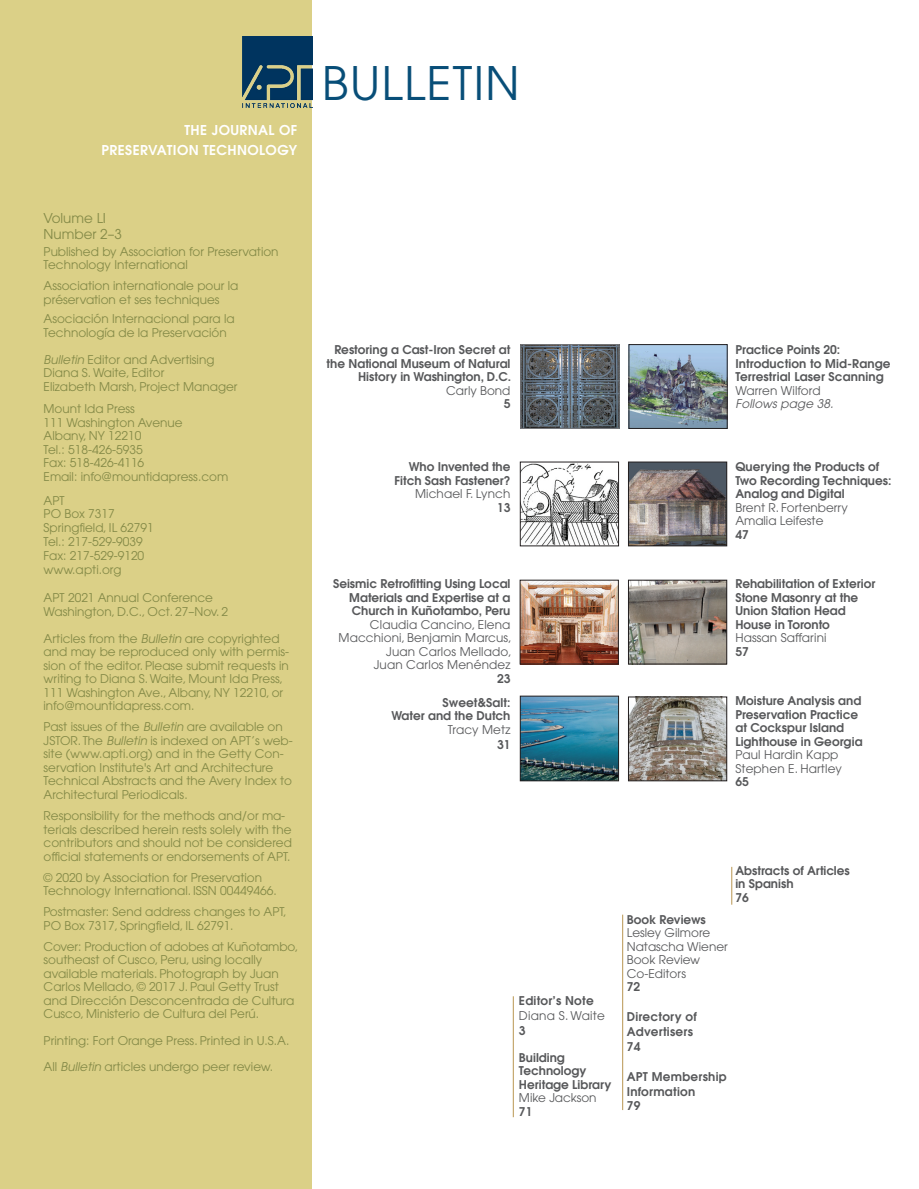
<style>
.page{position:relative;width:919px;height:1189px;background:#fff}
.page>*{position:absolute;margin:0;border:0;box-sizing:border-box;transform-origin:0 0}
.t1{font:45.9px "Avant Garde";letter-spacing:.03em;color:#084e78}
.t2{font:600 13.5px "Avant Garde";letter-spacing:.03em;color:#fff}
.t3{font:13.5px "Avant Garde";color:#838947}
.t4{font:12px/13.5px "Avant Garde";color:#838947}
.Body_Text_2{font:600 12px/13.5px "Avant Garde";color:#57585a}
.Body_Text_2-2{font:12px/13.5px "Avant Garde";letter-spacing:.01em;color:#57585a}
.Body_Text_2-3{font:600 12px/14.7px "Avant Garde";letter-spacing:.02em;color:#57585a}
.t5{font:italic 12px "Avant Garde";letter-spacing:.01em;color:#57585a}
.s1{font-style:italic}
.s2{font-weight:400}
.s3{font-weight:600}
</style>
<div class="page">
<div style="left:0;top:0;width:312px;height:1188px;background:#dbd087"></div>
<img style="left:242px;top:36px;width:70px;height:72px">
<img style="left:522px;top:697px;width:94px;height:81px">
<div style="left:520px;top:695px;width:98px;height:85px;border:1px solid #231f20"></div>
<hr style="left:512px;top:996px;width:1px;height:120px;background:#b99652">
<hr style="left:622px;top:914px;width:1px;height:195px;background:#b99652">
<img style="left:522px;top:463px;width:94px;height:81px">
<div style="left:520px;top:461px;width:98px;height:85px;border:1px solid #231f20"></div>
<img style="left:630px;top:463px;width:94px;height:81px">
<div style="left:628px;top:461px;width:98px;height:85px;border:1px solid #231f20"></div>
<img style="left:630px;top:582px;width:94px;height:80px">
<div style="left:628px;top:580px;width:98px;height:84px;border:1px solid #231f20"></div>
<img style="left:521px;top:582px;width:95px;height:80px">
<div style="left:519px;top:580px;width:99px;height:84px;border:1px solid #231f20"></div>
<img style="left:522px;top:346px;width:95px;height:80px">
<div style="left:520px;top:344px;width:99px;height:84px;border:1px solid #757679"></div>
<img style="left:630px;top:346px;width:95px;height:80px">
<div style="left:628px;top:344px;width:99px;height:84px;border:1px solid #231f20"></div>
<img style="left:630px;top:698px;width:94px;height:80px">
<div style="left:628px;top:696px;width:98px;height:84px;border:1px solid #231f20"></div>
<hr style="left:731px;top:866px;width:1px;height:38px;background:#b99652">
<p class="t2" style="left:184px;top:122px;width:114px">THE JOURNAL OF</p>
<p class="t2" style="left:102px;top:141px;width:197px">PRESERVATION TECHNOLOGY</p>
<p class="t3" style="left:44px;top:209px;width:64px">Volume LI</p>
<p class="t3" style="left:44px;top:226px;width:80px">Number 2–3</p>
<p class="t4" style="left:44px;top:244px;width:236px">Published by Association for Preservation<br>Technology International</p>
<p class="t4" style="left:44px;top:279px;width:196px">Association internationale pour la préservation et ses techniques</p>
<p class="t4" style="left:44px;top:312px;width:192px">Asociación Internacional para la<br>Technología de la Preservación</p>
<p class="t4" style="left:44px;top:352px;width:172px"><span class="s1">Bulletin</span> Editor and Advertising</p>
<p class="t4" style="left:44px;top:366px;width:122px">Diana S. Waite, Editor</p>
<p class="t4" style="left:44px;top:379px;width:195px">Elizabeth Marsh, Project Manager</p>
<p class="t4" style="left:44px;top:402px;width:93px">Mount Ida Press</p>
<p class="t4" style="left:44px;top:415px;width:140px">111 Washington Avenue</p>
<p class="t4" style="left:44px;top:429px;width:99px">Albany, NY 12210</p>
<p class="t4" style="left:44px;top:442px;width:101px">Tel.: 518-426-5935</p>
<p class="t4" style="left:44px;top:456px;width:102px">Fax: 518-426-4116</p>
<p class="t4" style="left:44px;top:469px;width:186px">Email: info@mountidapress.com</p>
<p class="t4" style="left:44px;top:493px;width:23px">APT</p>
<p class="t4" style="left:44px;top:507px;width:73px">PO Box 7317</p>
<p class="t4" style="left:44px;top:520px;width:112px">Springfield, IL 62791</p>
<p class="t4" style="left:44px;top:534px;width:101px">Tel.: 217-529-9039</p>
<p class="t4" style="left:44px;top:549px;width:102px">Fax: 217-529-9120</p>
<p class="t4" style="left:44px;top:562px;width:79px">www.apti.org</p>
<p class="t4" style="left:44px;top:591px;width:171px">APT 2021 Annual Conference</p>
<p class="t4" style="left:44px;top:604px;width:186px">Washington, D.C., Oct. 27–Nov. 2</p>
<p class="t4" style="left:44px;top:631px;width:247px">Articles from the <span class="s1">Bulletin</span> are copyrighted and may be reproduced only with permis&shy;sion of the editor. Please submit requests in writing to Diana S. Waite, Mount Ida Press, 111 Washington Ave., Albany, NY 12210, or info@mountidapress.com.</p>
<p class="t4" style="left:44px;top:720px;width:251px">Past issues of the <span class="s1">Bulletin</span> are available on JSTOR. The <span class="s1">Bulletin</span> is indexed on APT’s web&shy;site (www.apti.org) and in the Getty Con&shy;servation Institute's Art and Architecture Technical Abstracts and the Avery Index to Architectural Periodicals.</p>
<p class="t4" style="left:44px;top:808px;width:250px">Responsibility for the methods and/or ma&shy;terials described herein rests solely with the contributors and should not be considered official statements or endorsements of APT.</p>
<p class="t4" style="left:44px;top:870px;width:234px">© 2020 by Association for Preservation<br>Technology International. ISSN 00449466.</p>
<p class="t4" style="left:44px;top:904px;width:245px">Postmaster: Send address changes to APT,<br>PO Box 7317, Springfield, IL 62791.</p>
<p class="t4" style="left:44px;top:939px;width:256px">Cover: Production of adobes at Kuñotambo, southeast of Cusco, Peru, using locally available materials. Photograph by Juan Carlos Mellado, © 2017 J. Paul Getty Trust and Dirección Desconcentrada de Cultura Cusco, Ministerio de Cultura del Perú.</p>
<p class="t4" style="left:44px;top:1027px;width:247px;line-height:25.5px">Printing: Fort Orange Press. Printed in U.S.A.<br>All <span class="s1">Bulletin</span> articles undergo peer review.</p>
<p class="t1" style="left:322px;top:56px;width:198px">BULLETIN</p>
<p class="Body_Text_2" style="left:326px;top:342px;width:186px;text-align:right">Restoring a Cast-Iron Secret at the National Museum of Natural<br>History in Washington, D.C.</p>
<p class="Body_Text_2-2" style="left:446px;top:383px;width:66px">Carly Bond</p>
<p class="Body_Text_2" style="left:503px;top:396px;width:8px">5</p>
<p class="Body_Text_2" style="left:408px;top:459px;width:103px">Who Invented the</p>
<p class="Body_Text_2" style="left:394px;top:473px;width:117px">Fitch Sash Fastener?</p>
<p class="Body_Text_2-2" style="left:415px;top:487px;width:97px">Michael F. Lynch</p>
<p class="Body_Text_2" style="left:497px;top:500px;width:15px">13</p>
<p class="Body_Text_2" style="left:349px;top:576px;width:163px;text-align:justify;text-indent:-16px">Seismic Retrofitting Using Local Materials and Expertise at a Church in Kuñotambo, Peru</p>
<p class="Body_Text_2-2" style="left:338px;top:617px;width:175px;text-align:right">Claudia Cancino, Elena<br>Macchioni, Benjamin Marcus,<br>Juan Carlos Mellado,</p>
<p class="Body_Text_2-2" style="left:373px;top:658px;width:138px">Juan Carlos Menéndez</p>
<p class="Body_Text_2" style="left:497px;top:671px;width:15px">23</p>
<p class="Body_Text_2" style="left:442px;top:695px;width:69px">Sweet&amp;Salt:</p>
<p class="Body_Text_2" style="left:391px;top:708px;width:120px">Water and the Dutch</p>
<p class="Body_Text_2-2" style="left:447px;top:722px;width:64px">Tracy Metz</p>
<p class="Body_Text_2" style="left:497px;top:737px;width:15px">31</p>
<p class="Body_Text_2" style="left:735px;top:342px;width:106px">Practice Points 20:</p>
<p class="Body_Text_2" style="left:735px;top:356px;width:156px">Introduction to Mid-Range<br>Terrestrial Laser Scanning</p>
<p class="Body_Text_2-2" style="left:735px;top:383px;width:87px">Warren Wilford</p>
<p class="t5" style="left:735px;top:396px;width:100px">Follows page 38.</p>
<p class="Body_Text_2" style="left:735px;top:459px;width:157px">Querying the Products of<br>Two Recording Techniques:<br>Analog and Digital</p>
<p class="Body_Text_2-2" style="left:735px;top:500px;width:114px">Brent R. Fortenberry</p>
<p class="Body_Text_2-2" style="left:735px;top:514px;width:90px">Amalia Leifeste</p>
<p class="Body_Text_2" style="left:735px;top:527px;width:15px">47</p>
<p class="Body_Text_2" style="left:735px;top:576px;width:141px">Rehabilitation of Exterior</p>
<p class="Body_Text_2" style="left:735px;top:590px;width:124px">Stone Masonry at the</p>
<p class="Body_Text_2" style="left:735px;top:603px;width:112px">Union Station Head</p>
<p class="Body_Text_2" style="left:735px;top:617px;width:96px">House in Toronto</p>
<p class="Body_Text_2-2" style="left:735px;top:631px;width:93px">Hassan Saffarini</p>
<p class="Body_Text_2" style="left:735px;top:644px;width:15px">57</p>
<p class="Body_Text_2" style="left:735px;top:693px;width:127px">Moisture Analysis and<br>Preservation Practice</p>
<p class="Body_Text_2" style="left:735px;top:720px;width:110px">at Cockspur Island</p>
<p class="Body_Text_2" style="left:735px;top:734px;width:129px">Lighthouse in Georgia</p>
<p class="Body_Text_2-2" style="left:735px;top:748px;width:104px">Paul Hardin Kapp</p>
<p class="Body_Text_2-2" style="left:735px;top:761px;width:108px">Stephen E. Hartley</p>
<p class="Body_Text_2" style="left:735px;top:774px;width:15px">65</p>
<p class="Body_Text_2-3" style="left:518px;top:992px;width:87px">Editor’s Note<br><span class="s2">Diana S. Waite<br></span>3</p>
<p class="Body_Text_2" style="left:518px;top:1049px;width:94px">Building<br>Technology<br>Heritage Library</p>
<p class="Body_Text_2-2" style="left:518px;top:1090px;width:79px">Mike Jackson</p>
<p class="Body_Text_2" style="left:518px;top:1103px;width:15px">71</p>
<p class="Body_Text_2" style="left:735px;top:863px;width:116px">Abstracts of Articles</p>
<p class="Body_Text_2" style="left:735px;top:876px;width:60px">in Spanish</p>
<p class="Body_Text_2" style="left:735px;top:890px;width:15px">76</p>
<p class="Body_Text_2-2" style="left:626px;top:912px;width:85px"><span class="s3">Book Reviews<br></span>Lesley Gilmore</p>
<p class="Body_Text_2-2" style="left:626px;top:939px;width:102px">Natascha Wiener<br>Book Review</p>
<p class="Body_Text_2-2" style="left:626px;top:966px;width:61px">Co-Editors<br><span class="s3">72</span></p>
<p class="Body_Text_2-3" style="left:626px;top:1009px;width:72px">Directory of</p>
<p class="Body_Text_2-3" style="left:626px;top:1023px;width:68px">Advertisers<br>74</p>
<p class="Body_Text_2-3" style="left:626px;top:1069px;width:101px">APT Membership</p>
<p class="Body_Text_2-3" style="left:626px;top:1084px;width:70px">Information</p>
<p class="Body_Text_2" style="left:626px;top:1098px;width:15px">79</p>
</div>
